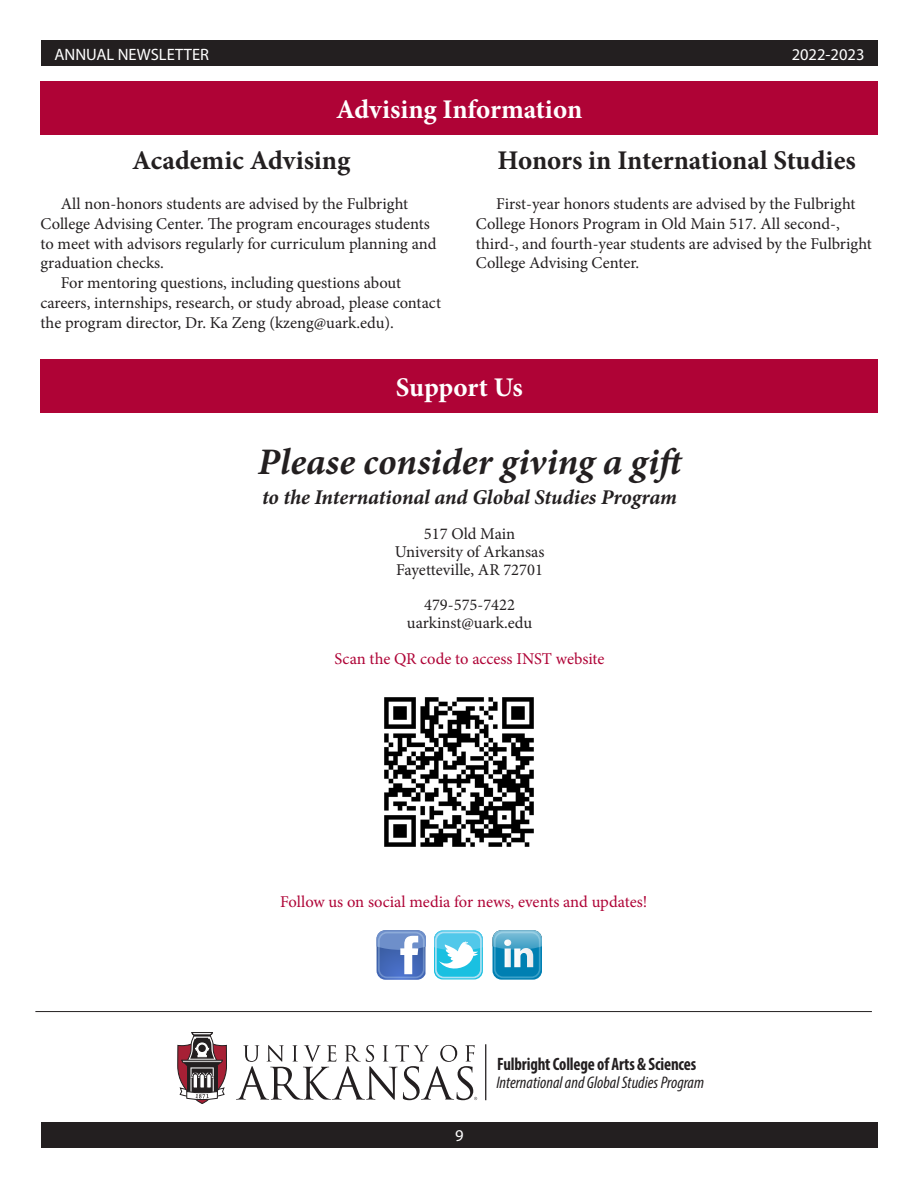
<style>
.page{position:relative;width:918px;height:1188px;background:#fff}
.page>*{position:absolute;margin:0;border:0;box-sizing:border-box;transform-origin:0 0}
.List_Paragraph{font:italic 700 37.5px "Minion Pro";letter-spacing:.005em;color:#231f20}
.t1{font:700 27px "Minion Pro";color:#231f20}
.t2{font:700 27px "Minion Pro";letter-spacing:-.005em;color:#fff}
.List_Paragraph-2{font:italic 700 21px "Minion Pro";letter-spacing:-.005em;color:#231f20}
.t3{font:700 condensed 18px "Myriad Pro";letter-spacing:-.01em;color:#231f20;scale:.94 1}
.t4{font:italic condensed 16.95px "Myriad Pro";color:#231f20}
.List_Paragraph-3{font:16.5px/19.8px "Minion Pro";color:#231f20}
.List_Paragraph-4{font:16.5px "Minion Pro";color:#af0336}
.t5{font:16.5px "Myriad Pro";color:#fff}
</style>
<div class="page">
<div style="left:41px;top:1122px;width:837px;height:26px;background:#231f20"></div>
<div style="left:41px;top:40px;width:837px;height:26px;background:#231f20"></div>
<img style="left:384px;top:697px;width:150px;height:150px">
<div style="left:41px;top:81px;width:837px;height:54px;background:#af0336"></div>
<div style="left:41px;top:360px;width:837px;height:53px;background:#af0336"></div>
<hr style="left:485px;top:1044px;width:1px;height:56px;background:#231f20">
<svg style="left:177px;top:1032px;width:50px;height:72px"></svg>
<svg style="left:236px;top:1045px;width:241px;height:55px"></svg>
<hr style="left:35px;top:1011px;width:837px;height:1px;background:#231f20">
<svg style="left:377px;top:930px;width:48px;height:50px"></svg>
<svg style="left:434px;top:931px;width:49px;height:47px"></svg>
<svg style="left:493px;top:930px;width:49px;height:50px"></svg>
<svg style="left:493px;top:930px;width:49px;height:48px;background:#56a9cb"></svg>
<p class="t5" style="left:54px;top:44px;width:156px">ANNUAL NEWSLETTER</p>
<p class="t5" style="left:792px;top:44px;width:74px">2022-2023</p>
<p class="t2" style="left:336px;top:90px;width:248px">Advising Information</p>
<p class="t1" style="left:132px;top:142px;width:219px">Academic Advising</p>
<p class="List_Paragraph-3" style="left:40px;top:194px;width:397px;text-indent:20px">All non-honors students are advised by the Fulbright College Advising Center. The program encourages students to meet with advisors regularly for curriculum planning and graduation checks.</p>
<p class="List_Paragraph-3" style="left:40px;top:273px;width:402px;text-indent:20px">For mentoring questions, including questions about careers, internships, research, or study abroad, please contact the program director, Dr. Ka Zeng (kzeng@uark.edu).</p>
<p class="t1" style="left:498px;top:142px;width:360px">Honors in International Studies</p>
<p class="List_Paragraph-3" style="left:476px;top:194px;width:398px;text-indent:20px">First-year honors students are advised by the Fulbright College Honors Program in Old Main 517. All second-, third-, and fourth-year students are advised by the Fulbright College Advising Center.</p>
<p class="t2" style="left:396px;top:369px;width:128px">Support Us</p>
<p class="List_Paragraph" style="left:258px;top:435px;width:432px">Please consider giving a gift</p>
<p class="List_Paragraph-2" style="left:262px;top:482px;width:417px">to the International and Global Studies Program</p>
<p class="List_Paragraph-3" style="left:424px;top:524px;width:93px">517 Old Main</p>
<p class="List_Paragraph-3" style="left:395px;top:542px;width:151px">University of Arkansas</p>
<p class="List_Paragraph-3" style="left:396px;top:560px;width:148px">Fayetteville, AR 72701</p>
<p class="List_Paragraph-3" style="left:424px;top:595px;width:92px">479-575-7422</p>
<p class="List_Paragraph-3" style="left:407px;top:613px;width:127px">uarkinst@uark.edu</p>
<p class="List_Paragraph-4" style="left:335px;top:648px;width:272px">Scan the QR code to access INST website</p>
<p class="List_Paragraph-4" style="left:280px;top:891px;width:369px">Follow us on social media for news, events and updates!</p>
<p class="t5" style="left:455px;top:1125px;width:10px">9</p>
<p class="t3" style="left:497px;top:1053px;width:213px">FulbrightCollege of Arts &amp; Sciences</p>
<p class="t4" style="left:496px;top:1072px;width:209px">International and Global Studies Program</p>
</div>
